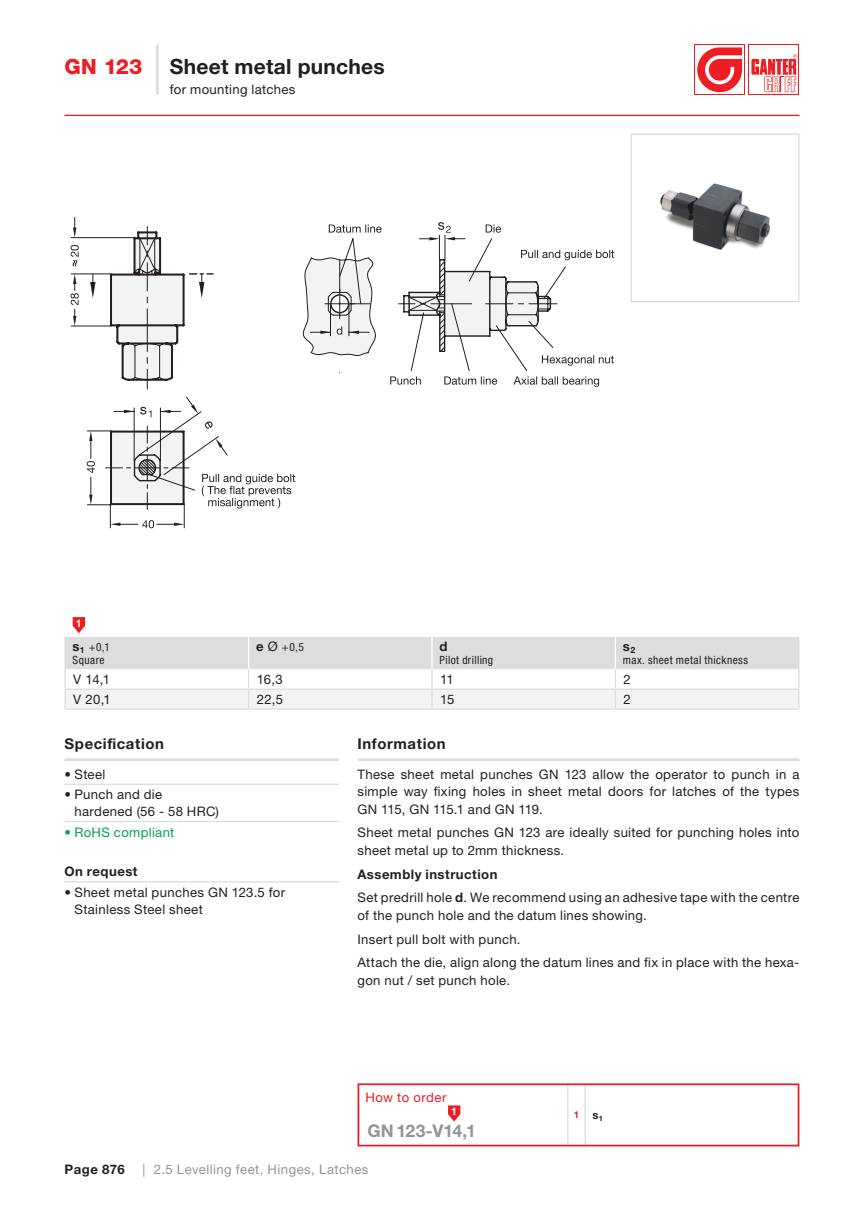
<style>
.page{position:relative;width:864px;height:1211px;background:#fff}
.page>*{position:absolute;margin:0;border:0;box-sizing:border-box;transform-origin:0 0}
.t1{font:700 21px "Helvetica Neue LTW1 G";letter-spacing:.015em;color:#231f20}
.t2{font:800 21px "Helvetica Neue LT Pro";color:#ee1d23}
.t3{font:700 17.5px "Helvetica Neue LTW1 G";letter-spacing:-.01em;color:#939598}
.t4{font:700 14.88px "Helvetica Neue LTW1 G";letter-spacing:.04em;color:#231f20}
.t5{font:13.12px/17.5px "Helvetica Neue LTW1 G";letter-spacing:.025em;color:#231f20}
.t6{font:13.12px "Helvetica Neue LTW1 G";letter-spacing:.035em;color:#939598}
.t7{font:700 13.12px "Helvetica Neue LTW1 G";letter-spacing:.035em;color:#231f20}
.t8{font:13.12px "Helvetica Neue LTW1 G";letter-spacing:.025em;color:#00a54f}
.t9{font:13.12px "Helvetica Neue LTW1 G";letter-spacing:.035em;color:#ee1d23}
.t10{font:condensed 11.38px/13.1px "Helvetica Neue LT Pro";letter-spacing:.035em;color:#231f20}
.t11{font:700 10.5px "Helvetica Neue LTW1 G";color:#fff}
.t12{font:700 9.62px "Helvetica Neue LTW1 G";color:#ee1d23}
.s1{font-family:"Helvetica Neue LTW1 G";font-weight:700;font-stretch:normal;font-size:13.12px}
.s2{font-family:"Helvetica Neue LTW1 G";font-stretch:normal;font-size:13.12px}
.s3{font-weight:700}
.s4{font-size:11.38px;color:#231f20}
</style>
<div class="page">
<hr style="left:64px;top:115px;width:735px;height:1px;background:#ee1d23">
<svg style="left:694px;top:44px;width:50px;height:51px"></svg>
<div style="left:694px;top:45px;width:49px;height:49px;background:#fff"></div>
<svg style="left:697px;top:47px;width:44px;height:45px"></svg>
<div style="left:748px;top:44px;width:50px;height:51px;background:#ee1d23"></div>
<div style="left:749px;top:45px;width:49px;height:49px;background:#fff"></div>
<svg style="left:751px;top:54px;width:46px;height:38px"></svg>
<svg style="left:328px;top:224px;width:41px;height:2px"></svg>
<svg style="left:566px;top:376px;width:33px;height:11px"></svg>
<svg style="left:485px;top:224px;width:10px;height:2px"></svg>
<svg style="left:438px;top:222px;width:12px;height:4px"></svg>
<svg style="left:566px;top:250px;width:48px;height:115px"></svg>
<svg style="left:142px;top:520px;width:12px;height:8px"></svg>
<svg style="left:87px;top:461px;width:8px;height:12px"></svg>
<svg style="left:72px;top:226px;width:494px;height:159px"></svg>
<svg style="left:295px;top:237px;width:244px;height:21px"></svg>
<svg style="left:295px;top:258px;width:257px;height:224px"></svg>
<svg style="left:105px;top:230px;width:190px;height:279px"></svg>
<svg style="left:64px;top:617px;width:735px;height:92px"></svg>
<hr style="left:357px;top:758px;width:442px;height:3px;background:#dcdddf">
<hr style="left:156px;top:45px;width:3px;height:29px;background:#dcdddf">
<hr style="left:156px;top:74px;width:3px;height:20px;background:#dcdddf">
<hr style="left:567px;top:1085px;width:1px;height:59px;background:#dcdddf">
<hr style="left:584px;top:1085px;width:1px;height:59px;background:#dcdddf">
<div style="left:357px;top:1083px;width:442px;height:63px;border:2px solid #ee1d23"></div>
<svg style="left:448px;top:1105px;width:12px;height:16px"></svg>
<img style="left:660px;top:183px;width:111px;height:67px">
<div style="left:630px;top:134px;width:169px;height:168px;border:1px solid #dcdddf"></div>
<hr style="left:64px;top:783px;width:275px;height:2px;background:#dcdddf">
<hr style="left:64px;top:820px;width:275px;height:2px;background:#dcdddf">
<hr style="left:64px;top:758px;width:275px;height:3px;background:#dcdddf">
<hr style="left:64px;top:881px;width:275px;height:1px;background:#dcdddf">
<h1 class="t2" style="left:64px;top:54px;width:79px">GN 123</h1>
<h1 class="t1" style="left:170px;top:54px;width:216px">Sheet metal punches</h1>
<p class="t5" style="left:170px;top:81px;width:127px">for mounting latches</p>
<p class="t11" style="left:76px;top:617px;width:7px">1</p>
<p class="t10" style="left:73px;top:640px;width:39px"><span class="s1">s</span><sub>1</sub> +0,1<br>Square</p>
<p class="t10" style="left:256px;top:640px;width:49px"><span class="s1">e</span> <span class="s2">Ø</span> +0,5</p>
<p class="t7" style="left:439px;top:638px;width:10px">d</p>
<p class="t10" style="left:439px;top:653px;width:55px">Pilot drilling</p>
<p class="t7" style="left:622px;top:638px;width:14px">s<sub>2</sub></p>
<p class="t10" style="left:622px;top:653px;width:127px">max. sheet metal thickness</p>
<p class="t5" style="left:73px;top:670px;width:38px">V 14,1</p>
<p class="t5" style="left:256px;top:670px;width:28px">16,3</p>
<p class="t5" style="left:440px;top:670px;width:15px">11</p>
<p class="t5" style="left:623px;top:670px;width:9px">2</p>
<p class="t5" style="left:73px;top:690px;width:39px">V 20,1</p>
<p class="t5" style="left:256px;top:690px;width:28px">22,5</p>
<p class="t5" style="left:440px;top:690px;width:16px">15</p>
<p class="t5" style="left:623px;top:690px;width:9px">2</p>
<p class="t4" style="left:64px;top:735px;width:101px">Specification</p>
<p class="t5" style="left:64px;top:765px;width:42px">• Steel</p>
<p class="t5" style="left:74px;top:786px;width:146px;line-height:16.6px;text-indent:-10px">• Punch and die hardened (56 - 58 HRC)</p>
<p class="t8" style="left:64px;top:823px;width:111px">• RoHS compliant</p>
<p class="t7" style="left:64px;top:863px;width:74px">On request</p>
<p class="t5" style="left:74px;top:883px;width:212px;line-height:16.6px;text-indent:-10px">• Sheet metal punches GN 123.5 for<br>Stainless Steel sheet</p>
<p class="t4" style="left:357px;top:735px;width:89px">Information</p>
<p class="t5" style="left:357px;top:765px;width:443px;text-align:justify">These sheet metal punches GN 123 allow the operator to punch in a simple way fixing holes in sheet metal doors for latches of the types GN 115, GN 115.1 and GN 119.</p>
<p class="t5" style="left:357px;top:823px;width:443px">Sheet metal punches GN 123 are ideally suited for punching holes into sheet metal up to 2mm thickness.</p>
<p class="t5" style="left:357px;top:862px;width:443px;line-height:23.6px"><span class="s3">Assembly instruction<br></span>Set predrill hole <span class="s3">d</span>. We recommend using an adhesive tape with the centre</p>
<p class="t5" style="left:357px;top:903px;width:443px;line-height:23.6px">of the punch hole and the datum lines showing.<br>Insert pull bolt with punch.<br>Attach the die, align along the datum lines and fix in place with the hexa-</p>
<p class="t5" style="left:357px;top:971px;width:154px">gon nut / set punch hole.</p>
<p class="t9" style="left:365px;top:1089px;width:83px">How to order</p>
<p class="t11" style="left:451px;top:1105px;width:7px">1</p>
<h2 class="t3" style="left:367px;top:1119px;width:110px">GN 123-V14,1</h2>
<p class="t12" style="left:573px;top:1108px;width:31px">1 <span class="s4">s</span><sub>1</sub></p>
<p class="t7" style="left:64px;top:1161px;width:62px">Page 876</p>
<p class="t6" style="left:142px;top:1161px;width:227px">| 2.5 Levelling feet, Hinges, Latches</p>
</div>
